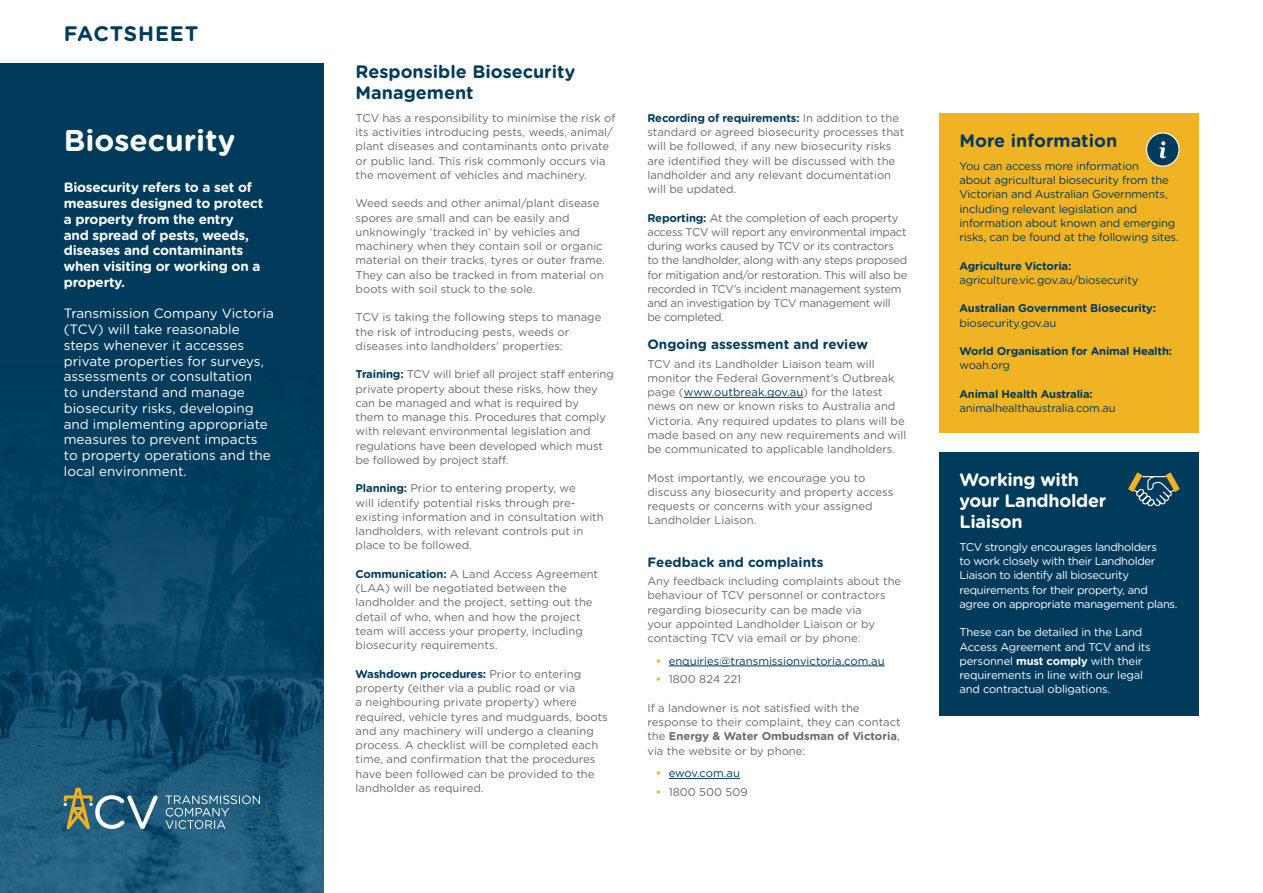
<style>
.page{position:relative;width:1263px;height:893px;background:#fff}
.page>*{position:absolute;margin:0;border:0;box-sizing:border-box;transform-origin:0 0}
.t1{font:700 30px "Gotham Rounded";color:#fff}
.Factsheet{font:700 21px "Gotham Rounded";letter-spacing:.04em;color:#003b5c}
.t2{font:700 18px/21px "Gotham Rounded";color:#003b5c}
.t3{font:700 18px/21px "Gotham Rounded";letter-spacing:-.015em;color:#fff}
.Hero_text{font:13.5px/15.8px "Gotham Rounded";color:#fff}
.Hero_text-2{font:700 13.5px/15.8px "Gotham Rounded";letter-spacing:-.015em;color:#fff}
.t4{font:700 13.5px "Gotham Rounded";color:#003b5c}
.Body_text{font:11.25px/14.2px "Gotham Rounded";color:#686a6a}
.Pop_out_box_text{font:11.25px/14.2px "Gotham Rounded";letter-spacing:-.015em;color:#003b5c}
.Pop_out_box_text-2{font:11.25px/14.2px "Gotham Rounded";letter-spacing:-.03em;color:#fff}
.Body_text-2{font:11.25px/14.2px "Gotham Rounded";letter-spacing:-.025em;color:#686a6a}
.Pop_out_box_text-3{font:700 11.25px/14.2px "Gotham Rounded";letter-spacing:-.015em;color:#003b5c}
.s1{font-weight:700;color:#003b5c}
.s2{color:#003b5c}
.s3{font-weight:700;color:#f0b323}
.s4{font-weight:700}
.s5{font-weight:400}
</style>
<div class="page">
<div style="left:0;top:64px;width:324px;height:829px;background:#003b5c"></div>
<img style="left:0;top:479px;width:324px;height:414px">
<hr style="left:684px;top:397px;width:119px;height:1px;background:#003b5c">
<hr style="left:669px;top:666px;width:216px;height:1px;background:#003b5c">
<hr style="left:669px;top:778px;width:71px;height:1px;background:#003b5c">
<svg style="left:165px;top:795px;width:95px;height:34px;background:#447792"></svg>
<svg style="left:64px;top:788px;width:94px;height:41px;background:#587c82"></svg>
<div style="left:939px;top:113px;width:260px;height:320px;background:#f0b323"></div>
<svg style="left:1146px;top:132px;width:34px;height:35px"></svg>
<div style="left:939px;top:452px;width:260px;height:264px;background:#003b5c"></div>
<svg style="left:1128px;top:472px;width:52px;height:35px"></svg>
<p class="Factsheet" style="left:64px;top:18px;width:136px">FACTSHEET</p>
<p class="t1" style="left:64px;top:119px;width:173px">Biosecurity</p>
<p class="Hero_text-2" style="left:64px;top:179px;width:201px">Biosecurity refers to a set of measures designed to protect a property from the entry<br>and spread of pests, weeds, diseases and contaminants when visiting or working on a property.</p>
<p class="Hero_text" style="left:64px;top:305px;width:212px">Transmission Company Victoria (TCV) will take reasonable steps whenever it accesses private properties for surveys, assessments or consultation<br>to understand and manage biosecurity risks, developing and implementing appropriate measures to prevent impacts to property operations and the local environment.</p>
<h1 class="t2" style="left:356px;top:61px;width:221px">Responsible Biosecurity<br>Management</h1>
<p class="Body_text" style="left:356px;top:110px;width:261px">TCV has a responsibility to minimise the risk of its activities introducing pests, weeds, animal/ plant diseases and contaminants onto private or public land. This risk commonly occurs via the movement of vehicles and machinery.</p>
<p class="Body_text" style="left:356px;top:196px;width:251px">Weed seeds and other animal/plant disease spores are small and can be easily and unknowingly ‘tracked in’ by vehicles and machinery when they contain soil or organic material on their tracks, tyres or outer frame.<br>They can also be tracked in from material on boots with soil stuck to the sole.</p>
<p class="Body_text" style="left:356px;top:310px;width:247px">TCV is taking the following steps to manage the risk of introducing pests, weeds or diseases into landholders’ properties:</p>
<p class="Body_text" style="left:356px;top:367px;width:260px"><span class="s1">Training:</span> TCV will brief all project staff entering private property about these risks, how they can be managed and what is required by<br>them to manage this. Procedures that comply with relevant environmental legislation and regulations have been developed which must be followed by project staff.</p>
<p class="Body_text" style="left:356px;top:481px;width:250px"><span class="s1">Planning:</span> Prior to entering property, we<br>will identify potential risks through pre&shy;existing information and in consultation with landholders, with relevant controls put in place to be followed.</p>
<p class="Body_text" style="left:356px;top:566px;width:244px"><span class="s1">Communication:</span> A Land Access Agreement (LAA) will be negotiated between the landholder and the project, setting out the detail of who, when and how the project team will access your property, including biosecurity requirements.</p>
<p class="Body_text" style="left:356px;top:666px;width:254px"><span class="s1">Washdown procedures:</span> Prior to entering property (either via a public road or via<br>a neighbouring private property) where required, vehicle tyres and mudguards, boots and any machinery will undergo a cleaning process. A checklist will be completed each time, and confirmation that the procedures have been followed can be provided to the landholder as required.</p>
<p class="Body_text" style="left:647px;top:110px;width:258px"><span class="s1">Recording of requirements:</span> In addition to the standard or agreed biosecurity processes that will be followed, if any new biosecurity risks are identified they will be discussed with the landholder and any relevant documentation will be updated.</p>
<p class="Body_text-2" style="left:647px;top:210px;width:261px"><span class="s1">Reporting:</span> At the completion of each property access TCV will report any environmental impact during works caused by TCV or its contractors to the landholder, along with any steps proposed for mitigation and/or restoration. This will also be recorded in TCV’s incident management system and an investigation by TCV management will be completed.</p>
<h2 class="t4" style="left:647px;top:335px;width:222px">Ongoing assessment and review</h2>
<p class="Body_text" style="left:647px;top:356px;width:260px">TCV and its Landholder Liaison team will monitor the Federal Government’s Outbreak page (<span class="s2">www.outbreak.gov.au</span>) for the latest news on new or known risks to Australia and Victoria. Any required updates to plans will be made based on any new requirements and will be communicated to applicable landholders.</p>
<p class="Body_text" style="left:647px;top:470px;width:247px">Most importantly, we encourage you to discuss any biosecurity and property access requests or concerns with your assigned Landholder Liaison.</p>
<h2 class="t4" style="left:647px;top:552px;width:178px">Feedback and complaints</h2>
<p class="Body_text" style="left:647px;top:573px;width:255px">Any feedback including complaints about the behaviour of TCV personnel or contractors regarding biosecurity can be made via<br>your appointed Landholder Liaison or by contacting TCV via email or by phone:</p>
<p class="Pop_out_box_text" style="left:656px;top:653px;width:230px"><span class="s3">•</span> enquiries@transmissionvictoria.com.au</p>
<p class="Body_text" style="left:656px;top:672px;width:87px"><span class="s3">•</span> 1800 824 221</p>
<p class="Body_text" style="left:647px;top:700px;width:255px">If a landowner is not satisfied with the response to their complaint, they can contact the <span class="s4">Energy &amp; Water Ombudsman of Victoria</span>, via the website or by phone:</p>
<p class="Pop_out_box_text" style="left:656px;top:766px;width:86px"><span class="s3">•</span> ewov.com.au</p>
<p class="Body_text" style="left:656px;top:784px;width:93px"><span class="s3">•</span> 1800 500 509</p>
<h1 class="t2" style="left:959px;top:129px;width:159px">More information</h1>
<p class="Pop_out_box_text" style="left:959px;top:158px;width:221px">You can access more information<br>about agricultural biosecurity from the Victorian and Australian Governments, including relevant legislation and information about known and emerging risks, can be found at the following sites.</p>
<p class="Pop_out_box_text" style="left:959px;top:258px;width:180px"><span class="s4">Agriculture Victoria: </span>agriculture.vic.gov.au/biosecurity</p>
<p class="Pop_out_box_text-3" style="left:959px;top:301px;width:198px">Australian Government Biosecurity: <span class="s5">biosecurity.gov.au</span></p>
<p class="Pop_out_box_text-3" style="left:959px;top:343px;width:214px">World Organisation for Animal Health: <span class="s5">woah.org</span></p>
<p class="Pop_out_box_text" style="left:959px;top:386px;width:158px"><span class="s4">Animal Health Australia: </span>animalhealthaustralia.com.au</p>
<h1 class="t3" style="left:959px;top:469px;width:149px">Working with your Landholder<br>Liaison</h1>
<p class="Pop_out_box_text-2" style="left:959px;top:539px;width:220px">TCV strongly encourages landholders<br>to work closely with their Landholder Liaison to identify all biosecurity requirements for their property, and agree on appropriate management plans.</p>
<p class="Pop_out_box_text-2" style="left:959px;top:625px;width:193px">These can be detailed in the Land Access Agreement and TCV and its personnel <span class="s4">must comply</span> with their requirements in line with our legal</p>
<p class="Pop_out_box_text-2" style="left:959px;top:682px;width:152px">and contractual obligations.</p>
</div>
